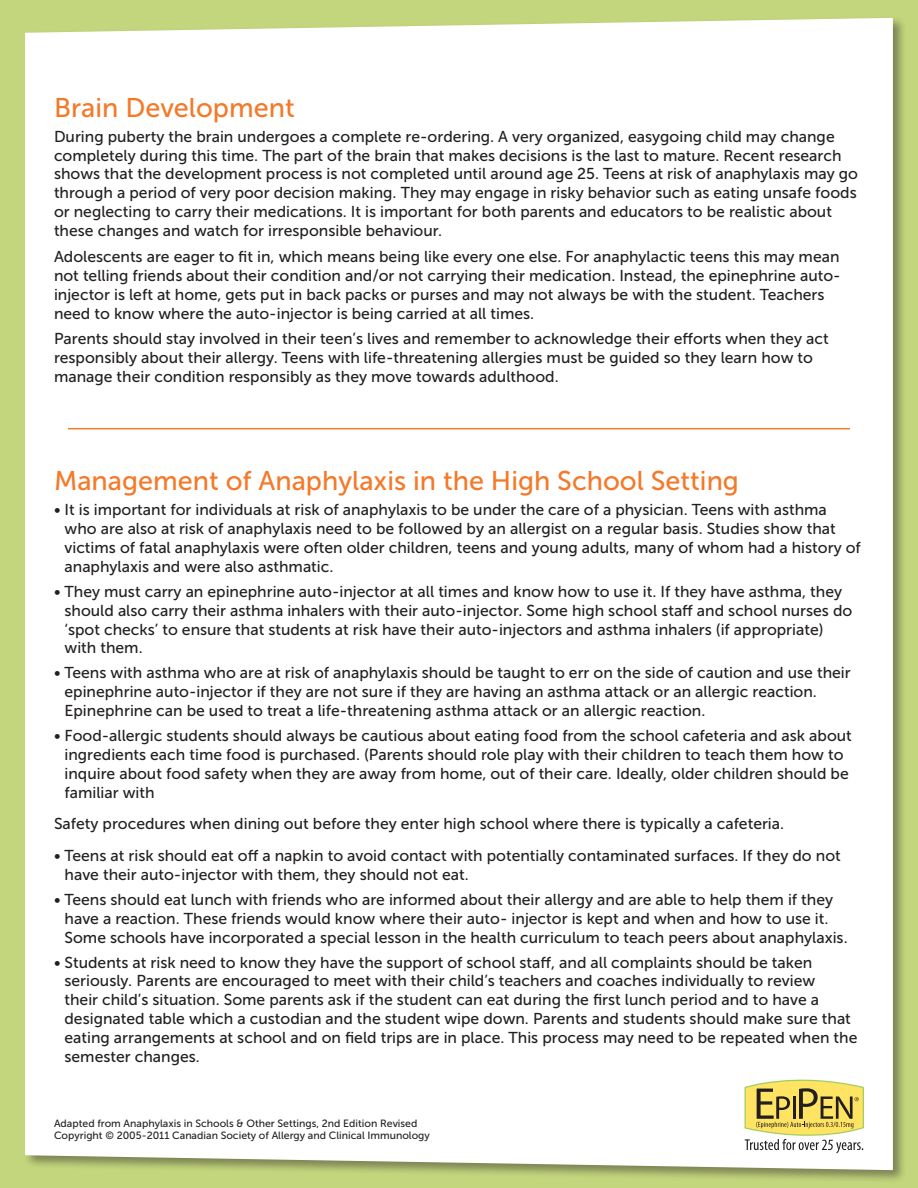
<style>
.page{position:relative;width:918px;height:1188px;background:#c4d67d}
.page>*{position:absolute;margin:0;border:0;box-sizing:border-box;transform-origin:0 0}
.t1{font:27px "Museo Sans 500";color:#f47929}
.t2{font:15.75px/18.9px "Museo Sans 500";color:#231f20}
.t3{font:10.5px "Museo Sans 500";color:#231f20}
</style>
<div class="page">
<div style="left:23px;top:16px;width:884px;height:1168px;background:#231f20;opacity:.45"></div>
<div style="left:25px;top:18px;width:868px;height:1152px;background:#fff"></div>
<svg style="left:745px;top:1080px;width:119px;height:73px;background:#d4c77e"></svg>
<hr style="left:68px;top:428px;width:782px;height:1px;background:#f47929">
<p class="t1" style="left:54px;top:93px;width:242px">Brain Development</p>
<p class="t2" style="left:54px;top:127px;width:806px">During puberty the brain undergoes a complete re-ordering. A very organized, easygoing child may change completely during this time. The part of the brain that makes decisions is the last to mature. Recent research shows that the development process is not completed until around age 25. Teens at risk of anaphylaxis may go through a period of very poor decision making. They may engage in risky behavior such as eating unsafe foods or neglecting to carry their medications. It is important for both parents and educators to be realistic about these changes and watch for irresponsible behaviour.</p>
<p class="t2" style="left:54px;top:247px;width:788px">Adolescents are eager to fit in, which means being like every one else. For anaphylactic teens this may mean not telling friends about their condition and/or not carrying their medication. Instead, the epinephrine auto&shy;injector is left at home, gets put in back packs or purses and may not always be with the student. Teachers need to know where the auto-injector is being carried at all times.</p>
<p class="t2" style="left:54px;top:330px;width:776px">Parents should stay involved in their teen’s lives and remember to acknowledge their efforts when they act responsibly about their allergy. Teens with life-threatening allergies must be guided so they learn how to manage their condition responsibly as they move towards adulthood.</p>
<p class="t1" style="left:54px;top:466px;width:686px">Management of Anaphylaxis in the High School Setting</p>
<p class="t2" style="left:65px;top:500px;width:798px;text-indent:-11px">• It is important for individuals at risk of anaphylaxis to be under the care of a physician. Teens with asthma who are also at risk of anaphylaxis need to be followed by an allergist on a regular basis. Studies show that victims of fatal anaphylaxis were often older children, teens and young adults, many of whom had a history of anaphylaxis and were also asthmatic.</p>
<p class="t2" style="left:65px;top:582px;width:789px;text-indent:-11px">• They must carry an epinephrine auto-injector at all times and know how to use it. If they have asthma, they should also carry their asthma inhalers with their auto-injector. Some high school staff and school nurses do ‘spot checks’ to ensure that students at risk have their auto-injectors and asthma inhalers (if appropriate) with them.</p>
<p class="t2" style="left:65px;top:664px;width:788px;text-indent:-11px">• Teens with asthma who are at risk of anaphylaxis should be taught to err on the side of caution and use their epinephrine auto-injector if they are not sure if they are having an asthma attack or an allergic reaction.<br>Epinephrine can be used to treat a life-threatening asthma attack or an allergic reaction.</p>
<p class="t2" style="left:65px;top:726px;width:789px;text-indent:-11px">• Food-allergic students should always be cautious about eating food from the school cafeteria and ask about ingredients each time food is purchased. (Parents should role play with their children to teach them how to inquire about food safety when they are away from home, out of their care. Ideally, older children should be familiar with</p>
<p class="t2" style="left:54px;top:814px;width:732px">Safety procedures when dining out before they enter high school where there is typically a cafeteria.</p>
<p class="t2" style="left:65px;top:846px;width:778px;text-indent:-11px">• Teens at risk should eat off a napkin to avoid contact with potentially contaminated surfaces. If they do not have their auto-injector with them, they should not eat.</p>
<p class="t2" style="left:65px;top:890px;width:785px;text-indent:-11px">• Teens should eat lunch with friends who are informed about their allergy and are able to help them if they have a reaction. These friends would know where their auto- injector is kept and when and how to use it.<br>Some schools have incorporated a special lesson in the health curriculum to teach peers about anaphylaxis.</p>
<p class="t2" style="left:65px;top:953px;width:794px;text-indent:-11px">• Students at risk need to know they have the support of school staff, and all complaints should be taken seriously. Parents are encouraged to meet with their child’s teachers and coaches individually to review<br>their child’s situation. Some parents ask if the student can eat during the first lunch period and to have a designated table which a custodian and the student wipe down. Parents and students should make sure that eating arrangements at school and on field trips are in place. This process may need to be repeated when the semester changes.</p>
<p class="t3" style="left:54px;top:1118px;width:365px">Adapted from Anaphylaxis in Schools &amp; Other Settings, 2nd Edition Revised</p>
<p class="t3" style="left:54px;top:1130px;width:377px">Copyright © 2005-2011 Canadian Society of Allergy and Clinical Immunology</p>
</div>
